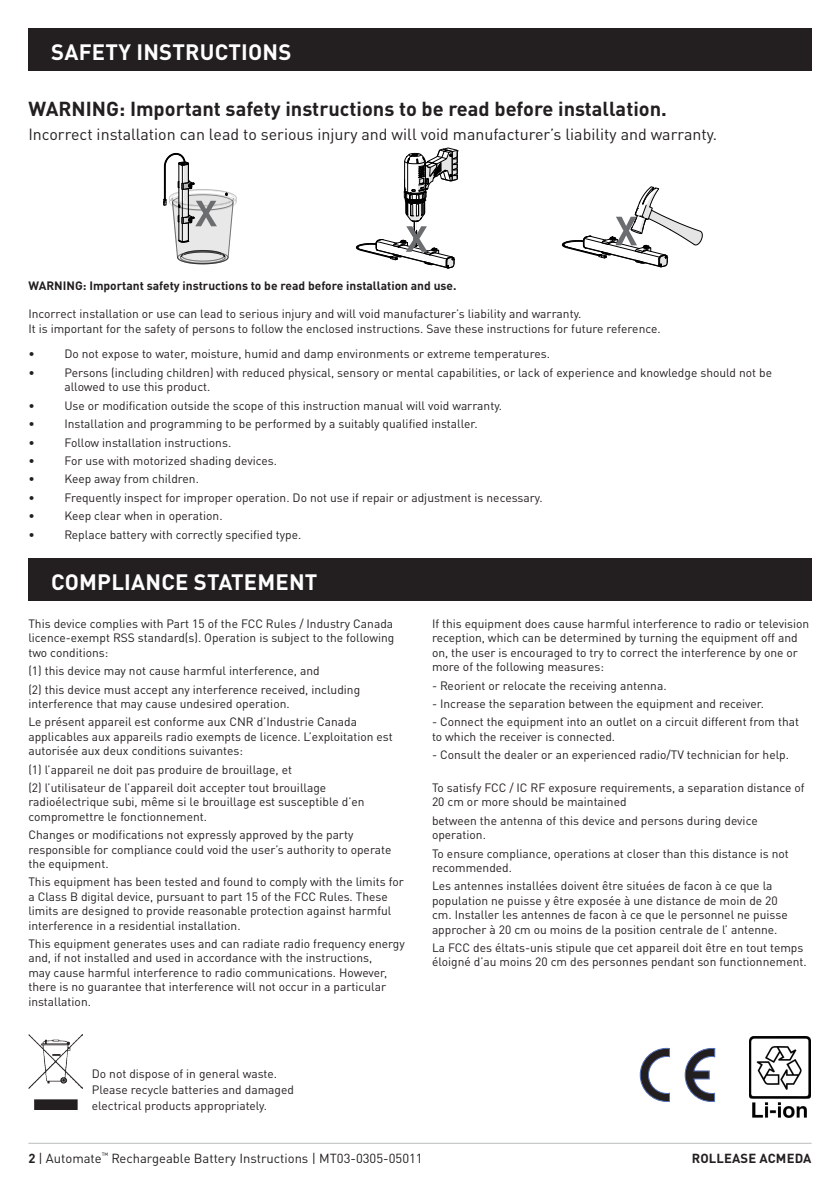
<style>
.page{position:relative;width:840px;height:1191px;background:#fff}
.page>*{position:absolute;margin:0;border:0;box-sizing:border-box;transform-origin:0 0}
.Heading_NoTOC{font:700 22px "DINOT";letter-spacing:.01em;color:#fff}
.t1{font:700 20px "DINOT";color:#231f20}
.t2{font:16px "DINOT";color:#231f20}
.t3{font:13px "DINOT";color:#231f20}
.t4{font:700 13px "DINOT";letter-spacing:.01em;color:#231f20}
.Copy{font:12px/14.4px "DINOT";color:#231f20}
.Copy-2{font:700 12px "DINOT";color:#231f20}
.s1{font-weight:700}
</style>
<div class="page">
<hr style="left:28px;top:1142px;width:783px;height:1px;background:#bcbdc0">
<div style="left:28px;top:28px;width:783px;height:43px;background:#231f20"></div>
<div style="left:28px;top:558px;width:783px;height:43px;background:#231f20"></div>
<svg style="left:163px;top:153px;width:74px;height:111px"></svg>
<svg style="left:356px;top:147px;width:102px;height:121px"></svg>
<svg style="left:562px;top:186px;width:140px;height:81px"></svg>
<img style="left:28px;top:1034px;width:55px;height:75px">
<svg style="left:684px;top:1048px;width:30px;height:53px"></svg>
<svg style="left:639px;top:1048px;width:30px;height:53px"></svg>
<img style="left:749px;top:1036px;width:60px;height:81px">
<p class="Heading_NoTOC" style="left:51px;top:38px;width:242px">SAFETY INSTRUCTIONS</p>
<p class="t1" style="left:28px;top:95px;width:639px">WARNING: Important safety instructions to be read before installation.</p>
<p class="t2" style="left:28px;top:124px;width:690px">Incorrect installation can lead to serious injury and will void manufacturer’s liability and warranty.</p>
<p class="Copy-2" style="left:28px;top:277px;width:429px">WARNING: Important safety instructions to be read before installation and use.</p>
<p class="Copy" style="left:28px;top:306px;width:633px">Incorrect installation or use can lead to serious injury and will void manufacturer’s liability and warranty.<br>It is important for the safety of persons to follow the enclosed instructions. Save these instructions for future reference.</p>
<p class="Copy" style="left:28px;top:347px;width:8px">•</p>
<p class="Copy" style="left:64px;top:347px;width:487px">Do not expose to water, moisture, humid and damp environments or extreme temperatures.</p>
<p class="Copy" style="left:28px;top:365px;width:8px">•</p>
<p class="Copy" style="left:64px;top:365px;width:708px">Persons (including children) with reduced physical, sensory or mental capabilities, or lack of experience and knowledge should not be allowed to use this product.</p>
<p class="Copy" style="left:28px;top:398px;width:8px">•</p>
<p class="Copy" style="left:64px;top:398px;width:439px">Use or modification outside the scope of this instruction manual will void warranty.</p>
<p class="Copy" style="left:28px;top:416px;width:8px">•</p>
<p class="Copy" style="left:64px;top:416px;width:415px">Installation and programming to be performed by a suitably qualified installer.</p>
<p class="Copy" style="left:28px;top:435px;width:8px">•</p>
<p class="Copy" style="left:64px;top:435px;width:168px">Follow installation instructions.</p>
<p class="Copy" style="left:28px;top:453px;width:8px">•</p>
<p class="Copy" style="left:64px;top:453px;width:214px">For use with motorized shading devices.</p>
<p class="Copy" style="left:28px;top:471px;width:8px">•</p>
<p class="Copy" style="left:64px;top:471px;width:136px">Keep away from children.</p>
<p class="Copy" style="left:28px;top:490px;width:8px">•</p>
<p class="Copy" style="left:64px;top:490px;width:479px">Frequently inspect for improper operation. Do not use if repair or adjustment is necessary.</p>
<p class="Copy" style="left:28px;top:508px;width:8px">•</p>
<p class="Copy" style="left:64px;top:508px;width:160px">Keep clear when in operation.</p>
<p class="Copy" style="left:28px;top:527px;width:8px">•</p>
<p class="Copy" style="left:64px;top:527px;width:238px">Replace battery with correctly specified type.</p>
<p class="Heading_NoTOC" style="left:51px;top:568px;width:268px">COMPLIANCE STATEMENT</p>
<p class="Copy" style="left:28px;top:616px;width:367px;text-align:justify">This device complies with Part 15 of the FCC Rules / Industry Canada licence-exempt RSS standard(s). Operation is subject to the following two conditions:</p>
<p class="Copy" style="left:28px;top:663px;width:293px">(1) this device may not cause harmful interference, and</p>
<p class="Copy" style="left:28px;top:682px;width:333px">(2) this device must accept any interference received, including interference that may cause undesired operation.</p>
<p class="Copy" style="left:28px;top:714px;width:365px">Le présent appareil est conforme aux CNR d’Industrie Canada applicables aux appareils radio exempts de licence. L’exploitation est autorisée aux deux conditions suivantes:</p>
<p class="Copy" style="left:28px;top:762px;width:265px">(1) l’appareil ne doit pas produire de brouillage, et</p>
<p class="Copy" style="left:28px;top:780px;width:337px">(2) l’utilisateur de l’appareil doit accepter tout brouillage radioélectrique subi, même si le brouillage est susceptible d’en compromettre le fonctionnement.</p>
<p class="Copy" style="left:28px;top:827px;width:364px">Changes or modifications not expressly approved by the party responsible for compliance could void the user’s authority to operate the equipment.</p>
<p class="Copy" style="left:28px;top:874px;width:377px">This equipment has been tested and found to comply with the limits for a Class B digital device, pursuant to part 15 of the FCC Rules. These limits are designed to provide reasonable protection against harmful interference in a residential installation.</p>
<p class="Copy" style="left:28px;top:936px;width:378px">This equipment generates uses and can radiate radio frequency energy and, if not installed and used in accordance with the instructions,<br>may cause harmful interference to radio communications. However, there is no guarantee that interference will not occur in a particular installation.</p>
<p class="Copy" style="left:92px;top:1065px;width:187px">Do not dispose of in general waste.</p>
<p class="Copy" style="left:92px;top:1081px;width:203px;line-height:16px">Please recycle batteries and damaged electrical products appropriately.</p>
<p class="Copy" style="left:432px;top:616px;width:378px">If this equipment does cause harmful interference to radio or television reception, which can be determined by turning the equipment off and on, the user is encouraged to try to correct the interference by one or more of the following measures:</p>
<p class="Copy" style="left:432px;top:678px;width:236px">- Reorient or relocate the receiving antenna.</p>
<p class="Copy" style="left:432px;top:696px;width:333px">- Increase the separation between the equipment and receiver.</p>
<p class="Copy" style="left:432px;top:714px;width:368px">- Connect the equipment into an outlet on a circuit different from that to which the receiver is connected.</p>
<p class="Copy" style="left:432px;top:747px;width:358px">- Consult the dealer or an experienced radio/TV technician for help.</p>
<p class="Copy" style="left:432px;top:780px;width:374px">To satisfy FCC / IC RF exposure requirements, a separation distance of<br>20 cm or more should be maintained</p>
<p class="Copy" style="left:432px;top:813px;width:327px">between the antenna of this device and persons during device operation.</p>
<p class="Copy" style="left:432px;top:846px;width:358px">To ensure compliance, operations at closer than this distance is not recommended.</p>
<p class="Copy" style="left:432px;top:878px;width:357px">Les antennes installées doivent être situées de facon à ce que la population ne puisse y être exposée à une distance de moin de 20 cm. Installer les antennes de facon à ce que le personnel ne puisse approcher à 20 cm ou moins de la position centrale de l’ antenne.</p>
<p class="Copy" style="left:432px;top:940px;width:376px">La FCC des éltats-unis stipule que cet appareil doit être en tout temps éloigné d’au moins 20 cm des personnes pendant son functionnement.</p>
<p class="t3" style="left:28px;top:1149px;width:395px"><span class="s1">2</span> | Automate<sup>™</sup> Rechargeable Battery Instructions | MT03-0305-05011</p>
<p class="t4" style="left:691px;top:1149px;width:121px">ROLLEASE ACMEDA</p>
</div>
